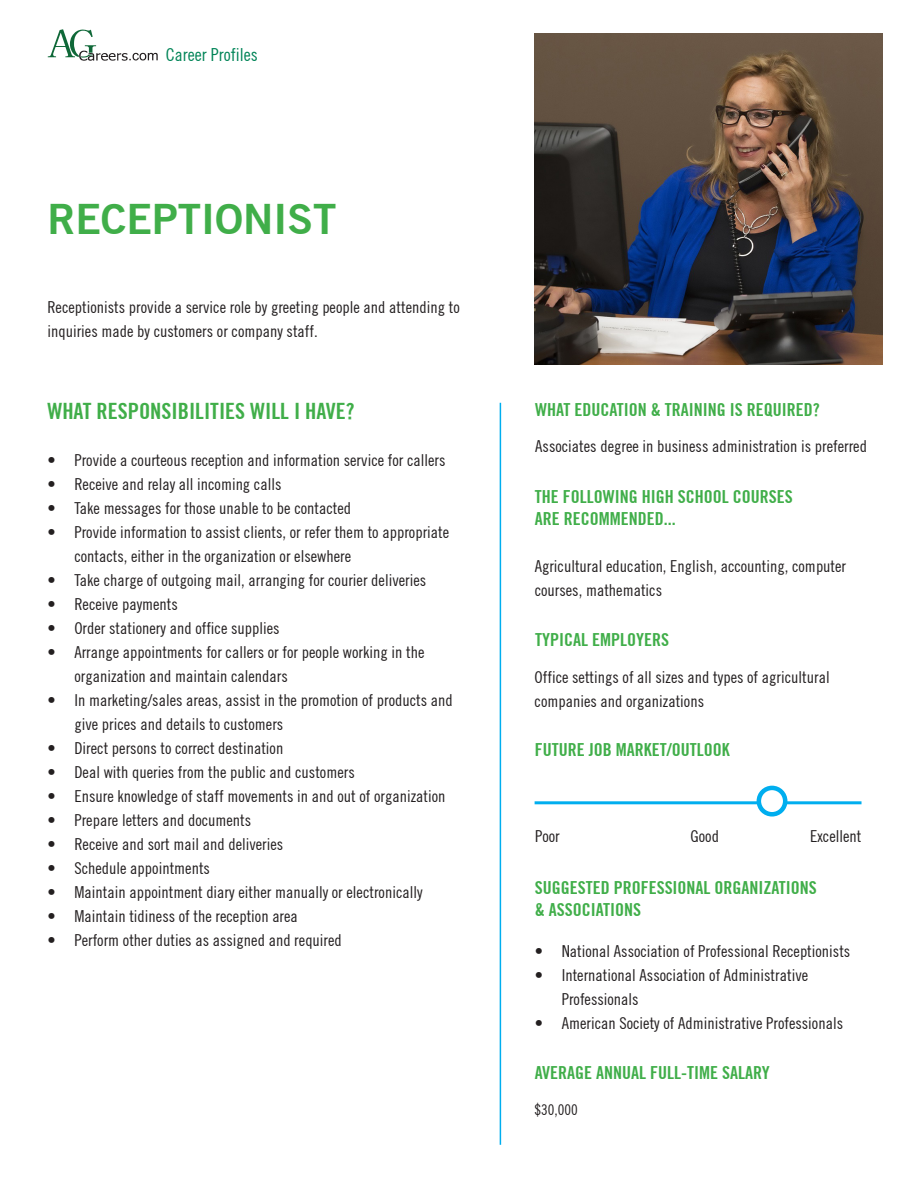
<style>
.page{position:relative;width:918px;height:1188px;background:#fff}
.page>*{position:absolute;margin:0;border:0;box-sizing:border-box;transform-origin:0 0}
.t1{font:700 42px "Trade Gothic No.2";color:#40ae49}
.t2{font:700 condensed 22.5px "Trade Gothic No.20";color:#40ae49}
.t3{font:700 condensed 18px/21.6px "Trade Gothic No.20";color:#40ae49}
.t4{font:condensed 18px "Trade Gothic No.18";color:#008457}
.t5{font:condensed 16.5px/24px "Trade Gothic No.18";color:#231f20}
.t6{font:condensed 15px "Trade Gothic No.18";color:#231f20}
</style>
<div class="page">
<img style="left:535px;top:33px;width:348px;height:331px">
<svg style="left:48px;top:29px;width:110px;height:32px"></svg>
<hr style="left:535px;top:801px;width:327px;height:3px;background:#00aeef">
<svg style="left:759px;top:788px;width:26px;height:26px"></svg>
<div style="left:757px;top:786px;width:30px;height:31px;border:4px solid #00aeef;border-radius:50%"></div>
<hr style="left:500px;top:403px;width:1px;height:742px;background:#00aeef">
<p class="t4" style="left:166px;top:44px;width:93px">Career Profiles</p>
<p class="t1" style="left:47px;top:193px;width:290px">RECEPTIONIST</p>
<p class="t5" style="left:47px;top:295px;width:414px">Receptionists provide a service role by greeting people and attending to inquiries made by customers or company staff.</p>
<p class="t2" style="left:47px;top:397px;width:309px">WHAT RESPONSIBILITIES WILL I HAVE?</p>
<p class="t3" style="left:535px;top:398px;width:286px">WHAT EDUCATION &amp; TRAINING IS REQUIRED?</p>
<p class="t5" style="left:535px;top:434px;width:333px">Associates degree in business administration is preferred</p>
<p class="t3" style="left:535px;top:486px;width:259px">THE FOLLOWING HIGH SCHOOL COURSES</p>
<p class="t3" style="left:535px;top:507px;width:142px">ARE RECOMMENDED...</p>
<p class="t5" style="left:535px;top:554px;width:313px">Agricultural education, English, accounting, computer courses, mathematics</p>
<p class="t3" style="left:535px;top:629px;width:135px">TYPICAL EMPLOYERS</p>
<p class="t5" style="left:535px;top:665px;width:297px">Office settings of all sizes and types of agricultural companies and organizations</p>
<p class="t3" style="left:535px;top:739px;width:196px">FUTURE JOB MARKET/OUTLOOK</p>
<p class="t5" style="left:47px;top:448px;width:400px">• Provide a courteous reception and information service for callers</p>
<p class="t5" style="left:47px;top:472px;width:236px">• Receive and relay all incoming calls</p>
<p class="t5" style="left:47px;top:496px;width:305px">• Take messages for those unable to be contacted</p>
<p class="t5" style="left:74px;top:520px;width:376px;text-indent:-27px">• Provide information to assist clients, or refer them to appropriate contacts, either in the organization or elsewhere</p>
<p class="t5" style="left:47px;top:568px;width:380px">• Take charge of outgoing mail, arranging for courier deliveries</p>
<p class="t5" style="left:47px;top:592px;width:132px">• Receive payments</p>
<p class="t5" style="left:47px;top:616px;width:234px">• Order stationery and office supplies</p>
<p class="t5" style="left:74px;top:640px;width:352px;text-indent:-27px">• Arrange appointments for callers or for people working in the organization and maintain calendars</p>
<p class="t5" style="left:74px;top:688px;width:380px;text-indent:-27px">• In marketing/sales areas, assist in the promotion of products and give prices and details to customers</p>
<p class="t5" style="left:47px;top:736px;width:237px">• Direct persons to correct destination</p>
<p class="t5" style="left:47px;top:760px;width:309px">• Deal with queries from the public and customers</p>
<p class="t5" style="left:47px;top:784px;width:400px">• Ensure knowledge of staff movements in and out of organization</p>
<p class="t5" style="left:47px;top:808px;width:205px">• Prepare letters and documents</p>
<p class="t5" style="left:47px;top:832px;width:237px">• Receive and sort mail and deliveries</p>
<p class="t5" style="left:47px;top:856px;width:164px">• Schedule appointments</p>
<p class="t5" style="left:47px;top:880px;width:377px">• Maintain appointment diary either manually or electronically</p>
<p class="t5" style="left:47px;top:904px;width:252px">• Maintain tidiness of the reception area</p>
<p class="t5" style="left:47px;top:928px;width:296px">• Perform other duties as assigned and required</p>
<p class="t5" style="left:535px;top:824px;width:26px">Poor</p>
<p class="t5" style="left:691px;top:824px;width:30px">Good</p>
<p class="t5" style="left:810px;top:824px;width:53px">Excellent</p>
<p class="t3" style="left:535px;top:877px;width:284px">SUGGESTED PROFESSIONAL ORGANIZATIONS &amp; ASSOCIATIONS</p>
<p class="t5" style="left:535px;top:939px;width:317px">• National Association of Professional Receptionists</p>
<p class="t5" style="left:562px;top:963px;width:248px;text-indent:-27px">• International Association of Administrative<br>Professionals</p>
<p class="t5" style="left:535px;top:1011px;width:310px">• American Society of Administrative Professionals</p>
<p class="t3" style="left:535px;top:1062px;width:236px">AVERAGE ANNUAL FULL-TIME SALARY</p>
<p class="t6" style="left:534px;top:1101px;width:45px">$30,000</p>
</div>
